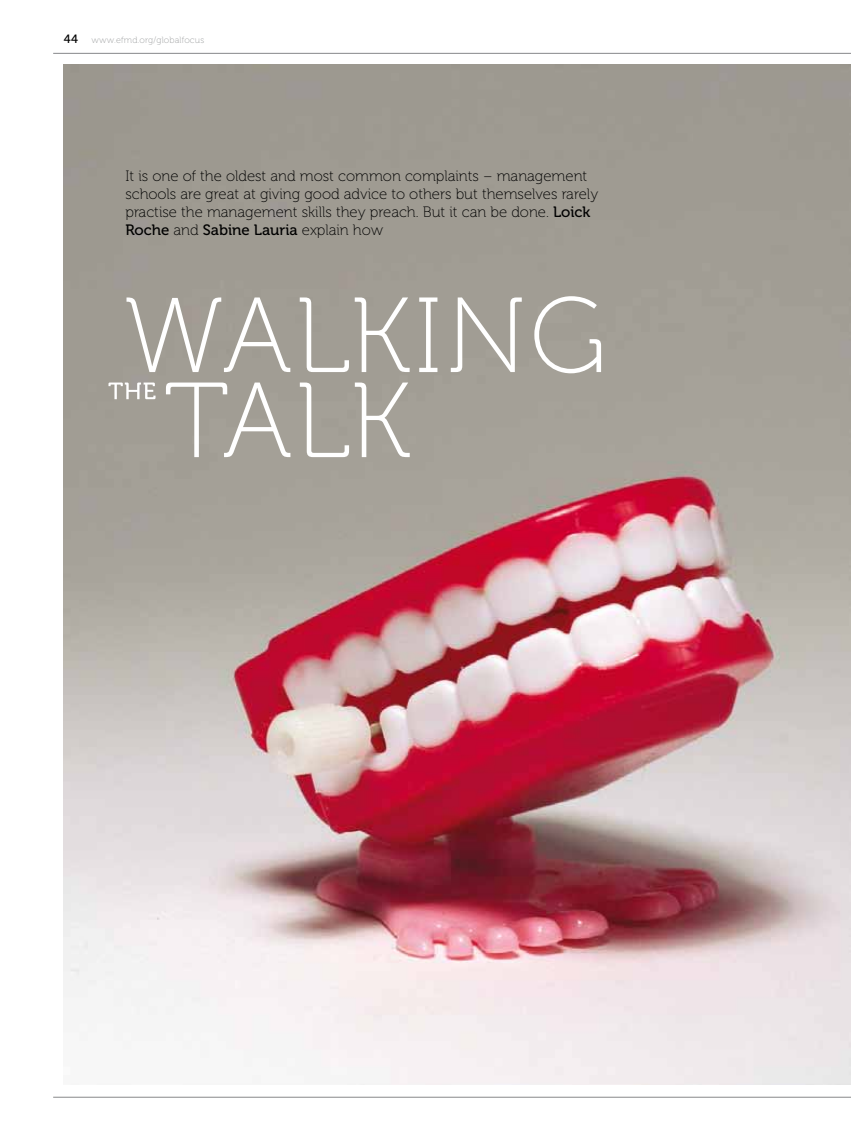
<style>
.page{position:relative;width:851px;height:1127px;background:#fff}
.page>*{position:absolute;margin:0;border:0;box-sizing:border-box;transform-origin:0 0}
.t1{font:15px/18px "Museo 100";color:#000}
.t2{font:15px "Museo 500";color:#000}
.t3{font:9px "Museo 100";letter-spacing:.02em;color:#9c9e9f}
.s1{font-family:"Museo 500";font-size:12px;color:#000}
.s2{font-family:"Museo 500"}
.s3{font-family:"Museo 100"}
</style>
<div class="page">
<hr style="left:53px;top:53px;width:797px;height:1px;background:#87888a">
<hr style="left:53px;top:1097px;width:797px;height:1px;background:#87888a">
<img style="left:64px;top:64px;width:786px;height:1021px">
<svg style="left:108px;top:382px;width:47px;height:17px"></svg>
<svg style="left:166px;top:382px;width:243px;height:75px;background:#b1ada6"></svg>
<svg style="left:126px;top:296px;width:475px;height:77px;background:#b0ada5"></svg>
<p class="t3" style="left:64px;top:35px;width:142px"><span class="s1">44</span> www.efmd.org/globalfocus</p>
<p class="t1" style="left:125px;top:168px;width:474px">It is one of the oldest and most common complaints – management schools are great at giving good advice to others but themselves rarely practise the management skills they preach. But it can be done. <span class="s2">Loick</span></p>
<p class="t2" style="left:125px;top:222px;width:259px">Roche <span class="s3">and</span> Sabine Lauria <span class="s3">explain how</span></p>
</div>
